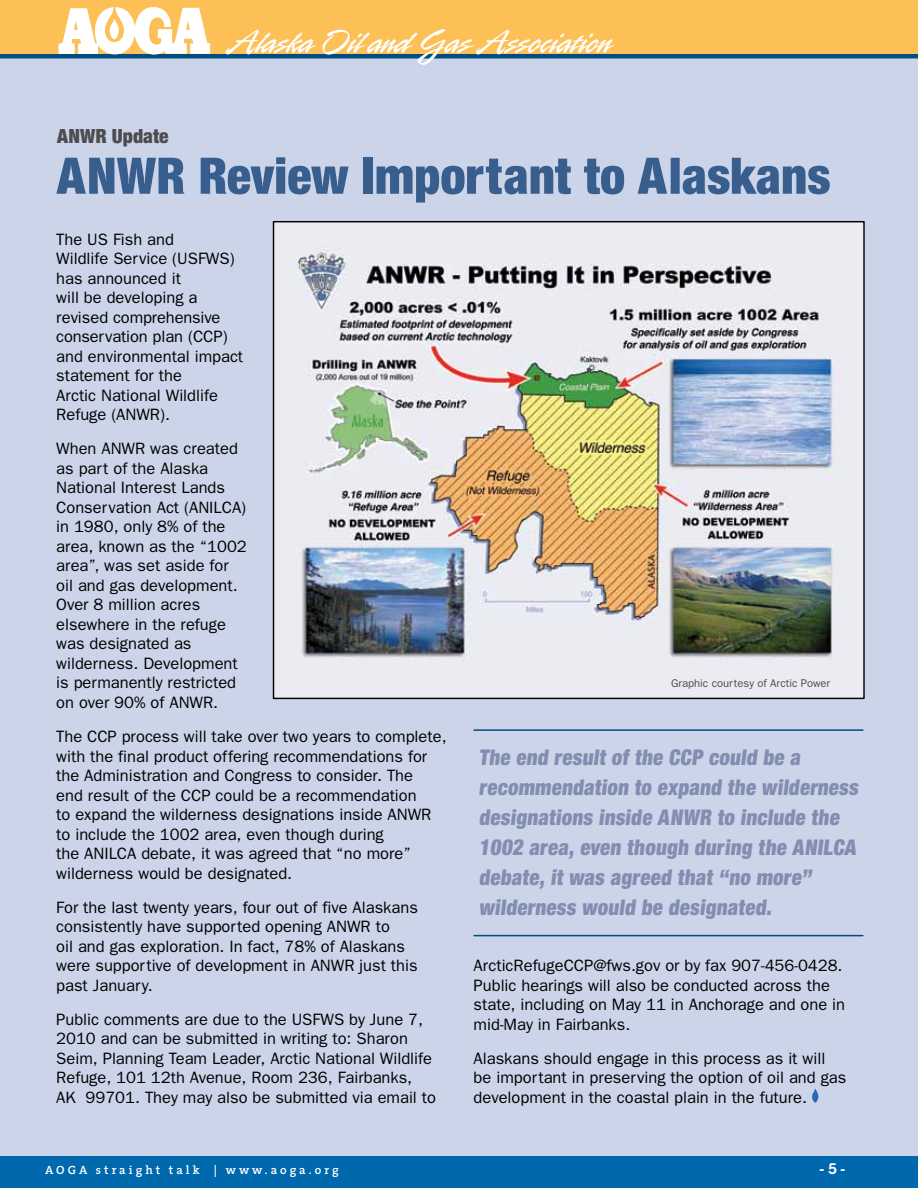
<style>
.page{position:relative;width:918px;height:1188px;background:#fff}
.page>*{position:absolute;margin:0;border:0;box-sizing:border-box;transform-origin:0 0}
.t1{font:54px "Sans Black Condensed DTC";color:#385e8d}
.t2{font:37.35px "Rapier Plain";color:#fff}
.t3{font:23.25px/30px "Sans Black Condensed DTC";color:#818eb0;scale:.96 1}
.t4{font:21px "Sans Black Condensed DTC";color:#4d4d4f}
.t5{font:16.5px/19.5px "Franklin Gothic";color:#000}
.t6{font:600 15px "Lubalin Graph";color:#fff}
.t7{font:600 12px "The Serif";letter-spacing:.25em;color:#fff}
.t8{font:11.25px "Franklin Gothic";color:#4e4b4b}
</style>
<div class="page">
<div style="left:0;top:53px;width:918px;height:1115px;background:#cbd4e9"></div>
<div style="left:0;top:0;width:918px;height:57px;background:#fdc057"></div>
<hr style="left:0;top:54px;width:918px;height:4px;background:#004e81">
<div style="left:0;top:1156px;width:918px;height:32px;background:#0069ad"></div>
<svg style="left:58px;top:7px;width:152px;height:48px"></svg>
<svg style="left:812px;top:1088px;width:6px;height:15px"></svg>
<hr style="left:474px;top:729px;width:389px;height:2px;background:#004e81">
<hr style="left:474px;top:935px;width:389px;height:1px;background:#004e81">
<img style="left:275px;top:223px;width:588px;height:474px">
<h2 class="t2" style="left:226px;top:18px;width:386px">Alaska Oil and Gas Association</h2>
<p class="t4" style="left:57px;top:123px;width:113px">ANWR Update</p>
<h1 class="t1" style="left:57px;top:143px;width:775px">ANWR Review Important to Alaskans</h1>
<p class="t5" style="left:56px;top:229px;width:189px">The US Fish and<br>Wildlife Service (USFWS) has announced it<br>will be developing a revised comprehensive conservation plan (CCP) and environmental impact statement for the<br>Arctic National Wildlife<br>Refuge (ANWR).</p>
<p class="t5" style="left:56px;top:439px;width:192px">When ANWR was created as part of the Alaska<br>National Interest Lands<br>Conservation Act (ANILCA) in 1980, only 8% of the area, known as the “1002 area”, was set aside for oil and gas development.<br>Over 8 million acres elsewhere in the refuge was designated as wilderness. Development is permanently restricted on over 90% of ANWR.</p>
<p class="t5" style="left:56px;top:726px;width:392px">The CCP process will take over two years to complete, with the final product offering recommendations for the Administration and Congress to consider. The<br>end result of the CCP could be a recommendation<br>to expand the wilderness designations inside ANWR to include the 1002 area, even though during<br>the ANILCA debate, it was agreed that “no more” wilderness would be designated.</p>
<p class="t5" style="left:56px;top:897px;width:363px">For the last twenty years, four out of five Alaskans consistently have supported opening ANWR to<br>oil and gas exploration. In fact, 78% of Alaskans were supportive of development in ANWR just this past January.</p>
<p class="t5" style="left:56px;top:1009px;width:381px">Public comments are due to the USFWS by June 7, 2010 and can be submitted in writing to: Sharon Seim, Planning Team Leader, Arctic National Wildlife Refuge, 101 12th Avenue, Room 236, Fairbanks,<br>AK 99701. They may also be submitted via email to</p>
<p class="t8" style="left:671px;top:676px;width:161px">Graphic courtesy of Arctic Power</p>
<h3 class="t3" style="left:479px;top:742px;width:400px">The end result of the CCP could be a recommendation to expand the wilderness designations inside ANWR to include the 1002 area, even though during the ANILCA debate, it was agreed that “no more” wilderness would be designated.</h3>
<p class="t5" style="left:474px;top:956px;width:373px">ArcticRefugeCCP@fws.gov or by fax 907-456-0428.<br>Public hearings will also be conducted across the state, including on May 11 in Anchorage and one in mid-May in Fairbanks.</p>
<p class="t5" style="left:474px;top:1048px;width:374px">Alaskans should engage in this process as it will be important in preserving the option of oil and gas development in the coastal plain in the future.</p>
<p class="t7" style="left:45px;top:1159px;width:295px">AOGA straight talk | www.aoga.org</p>
<p class="t6" style="left:820px;top:1158px;width:27px">-5-</p>
</div>
